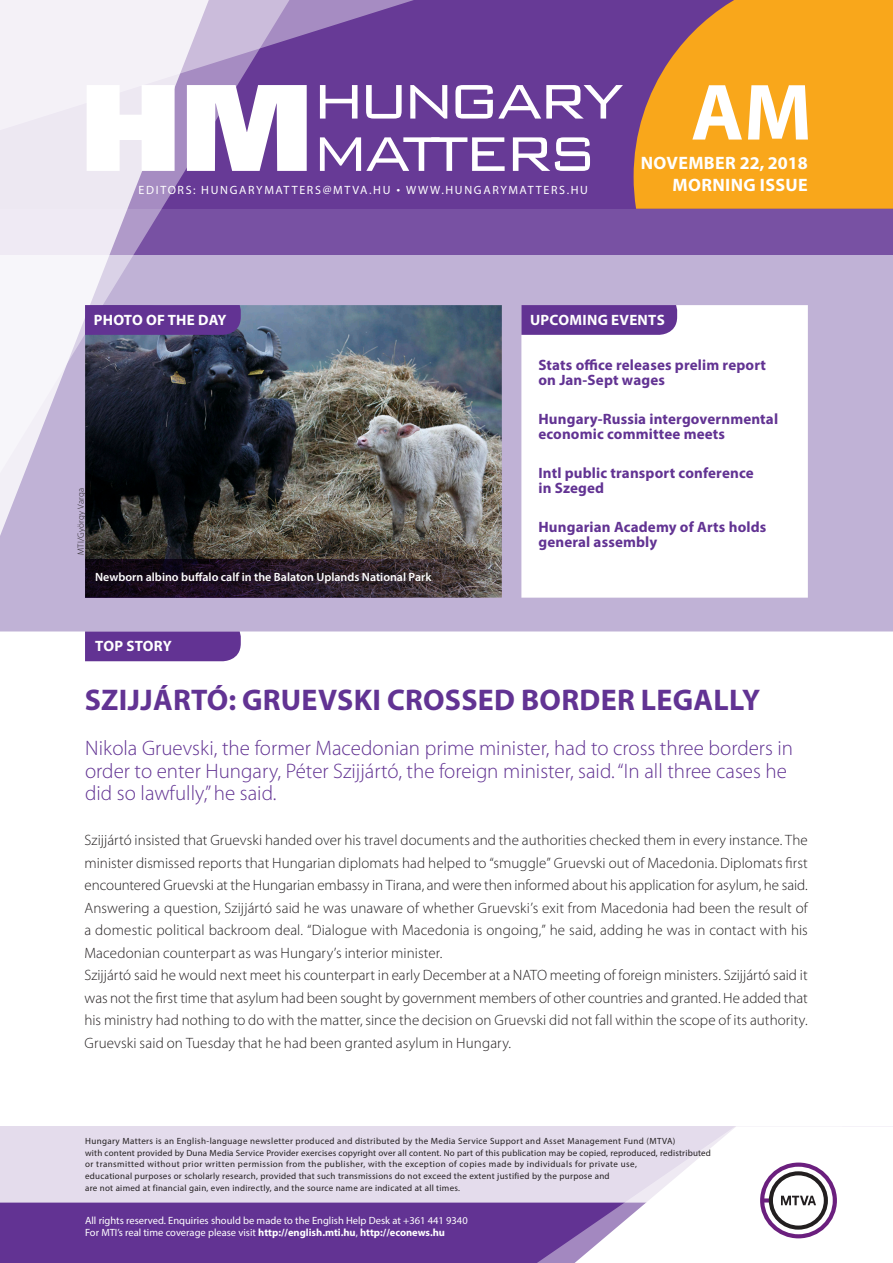
<style>
.page{position:relative;width:893px;height:1263px;background:#fff}
.page>*{position:absolute;margin:0;border:0;box-sizing:border-box;transform-origin:0 0}
.t1{font:700 80.55px "Myriad Pro";color:#fff}
.t2{font:700 30px "Myriad Pro";letter-spacing:.01em;color:#623393}
.t3{font:300 21px/22.5px "Myriad Pro";color:#623393}
.t4{font:700 18px/22.5px "Myriad Pro";letter-spacing:.02em;color:#fff;text-align:right}
.t5{font:300 15px/22.5px "Myriad Pro";letter-spacing:.005em;color:#231f20}
.t6{font:700 15px/15px "Myriad Pro";letter-spacing:.01em;color:#623393}
.t7{font:700 15px "Myriad Pro";letter-spacing:.02em;color:#fff}
.t8{font:600 12px "Myriad Pro";color:#fff}
.t9{font:12px "Myriad Pro";letter-spacing:.14em;color:#fff}
.t10{font:10.5px/12px "Myriad Pro";color:#fff}
.t11{font:9px/12px "Myriad Pro";letter-spacing:.03em;color:#231f20}
.t12{font:300 9px "Myriad Pro";letter-spacing:.025em;color:#231f20}
.s1{font-family:"Geogrotesque"}
.s2{font-weight:700}
</style>
<div class="page">
<div style="left:0;top:1126px;width:893px;height:137px;background:#e4dcec"></div>
<div style="left:0;top:1202px;width:506px;height:61px;background:#623393"></div>
<svg style="left:506px;top:1202px;width:69px;height:61px;background:#6b3e99"></svg>
<svg style="left:575px;top:1126px;width:318px;height:137px"></svg>
<svg style="left:0;top:255px;width:893px;height:376px"></svg>
<div style="left:0;top:0;width:893px;height:255px;background:linear-gradient(to bottom,#633493,#72489e)"></div>
<svg style="left:634px;top:0;width:259px;height:209px;background:#ea9c26"></svg>
<svg style="left:225px;top:221px;width:83px;height:287px;background:#5d5b72"></svg>
<svg style="left:225px;top:0;width:257px;height:221px;background:#744c9f"></svg>
<svg style="left:0;top:0;width:225px;height:610px"></svg>
<svg style="left:87px;top:85px;width:88px;height:86px"></svg>
<svg style="left:187px;top:85px;width:120px;height:86px"></svg>
<svg style="left:320px;top:85px;width:37px;height:34px"></svg>
<svg style="left:366px;top:85px;width:36px;height:34px"></svg>
<svg style="left:410px;top:85px;width:37px;height:34px"></svg>
<svg style="left:455px;top:85px;width:168px;height:34px"></svg>
<svg style="left:320px;top:137px;width:185px;height:34px"></svg>
<svg style="left:513px;top:137px;width:77px;height:34px"></svg>
<div style="left:85px;top:631px;width:156px;height:30px;background:#623393"></div>
<svg style="left:521px;top:305px;width:156px;height:30px;background:#653795"></svg>
<div style="left:85px;top:305px;width:156px;height:30px;background:#623393"></div>
<svg style="left:85px;top:559px;width:417px;height:39px;background:#2c202b"></svg>
<p class="t9" style="left:139px;top:182px;width:451px">Editors: hungarymatte rs@mtva.hu <span class="s1">¬</span> www.hungarymatte rs.hu</p>
<h1 class="t1" style="left:691px;top:60px;width:122px">AM</h1>
<p class="t4" style="left:641px;top:151px;width:169px">November 22, 2018 morning issue</p>
<p class="t7" style="left:94px;top:310px;width:134px">Photo of the day</p>
<p class="t7" style="left:530px;top:310px;width:136px">Upcoming events</p>
<p class="t12" style="left:76px;top:555px;width:68px;rotate:-90deg">MTI/György Varga</p>
<p class="t8" style="left:95px;top:569px;width:338px">Newborn albino buffalo calf in the Balaton Uplands National Park</p>
<p class="t6" style="left:538px;top:357px;width:229px">Stats office releases prelim report on Jan-Sept wages</p>
<p class="t6" style="left:538px;top:411px;width:241px">Hungary-Russia intergovernmental economic committee meets</p>
<p class="t6" style="left:538px;top:465px;width:217px">Intl public transport conference in Szeged</p>
<p class="t6" style="left:538px;top:519px;width:229px">Hungarian Academy of Arts holds general assembly</p>
<p class="t7" style="left:95px;top:636px;width:78px">TOP STORY</p>
<h2 class="t2" style="left:85px;top:680px;width:677px">SZIJJÁRTÓ: GRUEVSKI CROSSED BORDER LEGALLY</h2>
<h3 class="t3" style="left:85px;top:737px;width:710px">Nikola Gruevski, the former Macedonian prime minister, had to cross three borders in order to enter Hungary, Péter Szijjártó, the foreign minister, said. “In all three cases he did so lawfully,” he said.</h3>
<p class="t5" style="left:85px;top:829px;width:725px">Szijjártó insisted that Gruevski handed over his travel documents and the authorities checked them in every instance. The minister dismissed reports that Hungarian diplomats had helped to “smuggle” Gruevski out of Macedonia. Diplomats first encountered Gruevski at the Hungarian embassy in Tirana, and were then informed about his application for asylum, he said.<br>Answering a question, Szijjártó said he was unaware of whether Gruevski’s exit from Macedonia had been the result of a domestic political backroom deal. “Dialogue with Macedonia is ongoing,” he said, adding he was in contact with his Macedonian counterpart as was Hungary’s interior minister.<br>Szijjártó said he would next meet his counterpart in early December at a NATO meeting of foreign ministers. Szijjártó said it was not the first time that asylum had been sought by government members of other countries and granted. He added that his ministry had nothing to do with the matter, since the decision on Gruevski did not fall within the scope of its authority.<br>Gruevski said on Tuesday that he had been granted asylum in Hungary.</p>
<p class="t11" style="left:85px;top:1134px;width:627px">Hungary Matters is an English-language newsletter produced and distributed by the Media Service Support and Asset Management Fund (MTVA)<br>with content provided by Duna Media Service Provider exercises copyright over all content. No part of this publication may be copied, reproduced, redistributed or transmitted without prior written permission from the publisher, with the exception of copies made by individuals for private use,<br>educational purposes or scholarly research, provided that such transmissions do not exceed the extent justified by the purpose and<br>are not aimed at financial gain, even indirectly, and the source name are indicated at all times.</p>
<p class="t10" style="left:85px;top:1214px;width:384px">All rights reserved. Enquiries should be made to the English Help Desk at +361 441 9340<br>For MTI’s real time coverage please visit <span class="s2">http://english.mti.hu</span>, <span class="s2">http://econews.hu</span></p>
</div>
